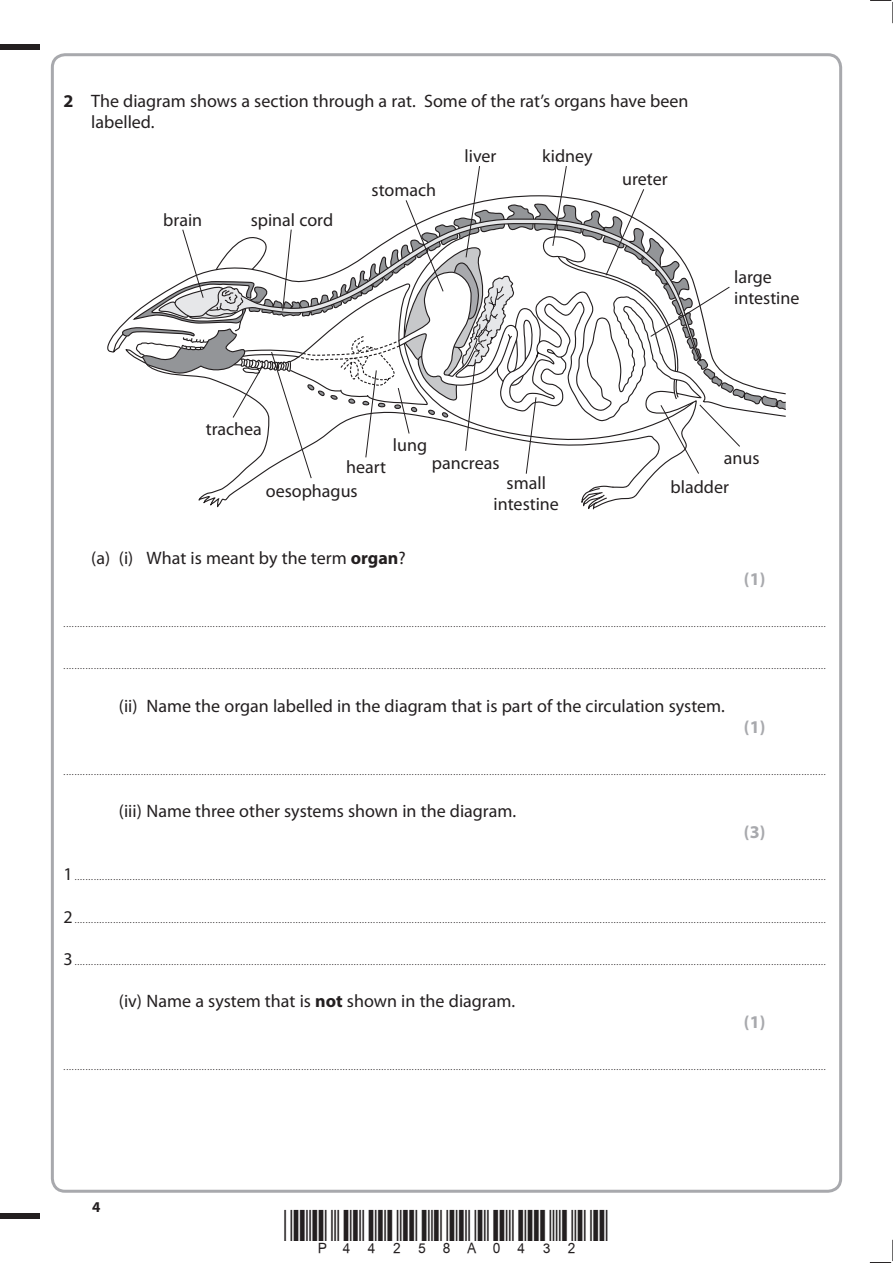
<style>
.page{position:relative;width:893px;height:1263px;background:#fff}
.page>*{position:absolute;margin:0;border:0;box-sizing:border-box;transform-origin:0 0}
.t1{font:18px/21px "Myriad Pro";color:#231f20}
.t2{font:700 18px "Myriad Pro";color:#a8a9ad}
.t3{font:700 15px "Myriad Pro";color:#231f20}
.t4{font:9px "Myriad Pro";color:#231f20}
.s1{font-weight:700}
.s2{font-size:18px}
</style>
<div class="page">
<div style="left:0;top:44px;width:40px;height:5px;background:#231f20"></div>
<div style="left:0;top:1214px;width:40px;height:5px;background:#231f20"></div>
<svg style="left:870px;top:0;width:23px;height:23px"></svg>
<svg style="left:869px;top:1240px;width:24px;height:23px"></svg>
<svg style="left:113px;top:166px;width:673px;height:344px"></svg>
<h1 class="t1" style="left:91px;top:92px;width:598px;text-indent:-28px"><span class="s1">2</span> The diagram shows a section through a rat. Some of the rat’s organs have been labelled.</h1>
<h1 class="t1" style="left:163px;top:210px;width:40px">brain</h1>
<h1 class="t1" style="left:251px;top:210px;width:84px">spinal cord</h1>
<h1 class="t1" style="left:371px;top:181px;width:66px">stomach</h1>
<h1 class="t1" style="left:464px;top:147px;width:33px">liver</h1>
<h1 class="t1" style="left:542px;top:147px;width:52px">kidney</h1>
<h1 class="t1" style="left:622px;top:170px;width:47px">ureter</h1>
<h1 class="t1" style="left:734px;top:268px;width:67px">large intestine</h1>
<h1 class="t1" style="left:206px;top:420px;width:58px">trachea</h1>
<h1 class="t1" style="left:393px;top:436px;width:36px">lung</h1>
<h1 class="t1" style="left:346px;top:458px;width:41px">heart</h1>
<h1 class="t1" style="left:432px;top:453px;width:69px">pancreas</h1>
<h1 class="t1" style="left:266px;top:481px;width:93px">oesophagus</h1>
<h1 class="t1" style="left:91px;top:548px;width:316px">(a) (i) What is meant by the term <span class="s1">organ</span>?</h1>
<h1 class="t1" style="left:493px;top:474px;width:67px;text-align:center">small intestine</h1>
<h1 class="t1" style="left:670px;top:444px;width:91px;line-height:29.2px;text-indent:53px">anus bladder</h1>
<h1 class="t2" style="left:743px;top:572px;width:23px">(1)</h1>
<p class="t4" style="left:64px;top:621px;width:763px">....................................................................................................................................................................................................................................................................................</p>
<p class="t4" style="left:64px;top:663px;width:763px">....................................................................................................................................................................................................................................................................................</p>
<h1 class="t1" style="left:119px;top:696px;width:607px">(ii) Name the organ labelled in the diagram that is part of the circulation system.</h1>
<h1 class="t2" style="left:744px;top:720px;width:23px">(1)</h1>
<p class="t4" style="left:64px;top:768px;width:763px">....................................................................................................................................................................................................................................................................................</p>
<h1 class="t1" style="left:119px;top:802px;width:399px">(iii) Name three other systems shown in the diagram.</h1>
<h1 class="t2" style="left:744px;top:825px;width:23px">(3)</h1>
<p class="t4" style="left:64px;top:874px;width:763px"><span class="s2">1</span> ................................................................................................................................................................................................................................................................................</p>
<p class="t4" style="left:64px;top:916px;width:763px"><span class="s2">2</span> ................................................................................................................................................................................................................................................................................</p>
<p class="t4" style="left:64px;top:958px;width:763px"><span class="s2">3</span> ................................................................................................................................................................................................................................................................................</p>
<h1 class="t1" style="left:119px;top:992px;width:398px">(iv) Name a system that is <span class="s1">not</span> shown in the diagram.</h1>
<h1 class="t2" style="left:744px;top:1015px;width:23px">(1)</h1>
<p class="t4" style="left:64px;top:1064px;width:763px">....................................................................................................................................................................................................................................................................................</p>
<h2 class="t3" style="left:92px;top:1201px;width:10px">4</h2>
</div>
